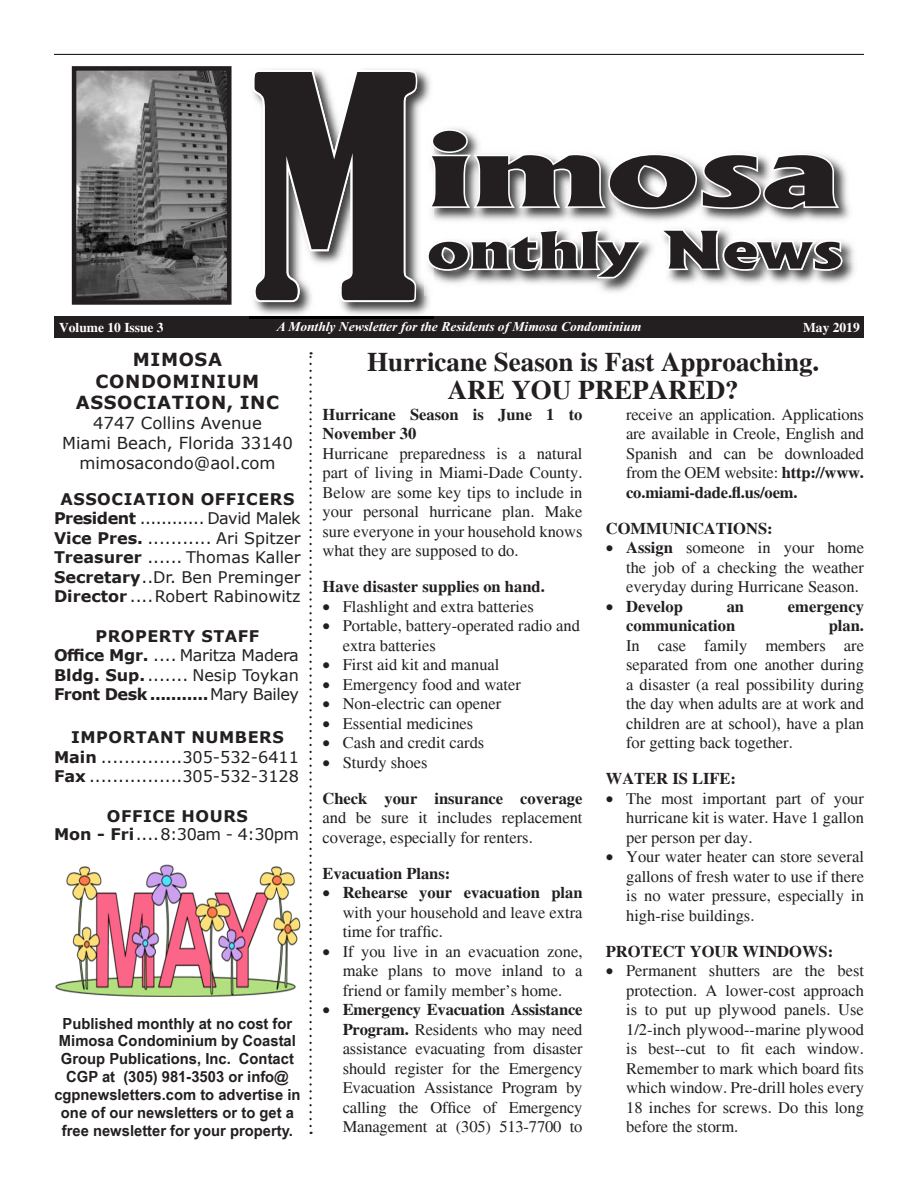
<style>
.page{position:relative;width:918px;height:1188px;background:#fff}
.page>*{position:absolute;margin:0;border:0;box-sizing:border-box;transform-origin:0 0}
.t1{font:condensed 289.5px "Bernard";color:#231f20}
.t2{font:800 94.5px "Albertus";color:#231f20;scale:1.61 1}
.t3{font:800 49.5px "Albertus";color:#231f20;scale:1.4 1}
.t4{font:700 27px "Times";color:#231f20}
.t5{font:700 18px/21.6px "Verdana";letter-spacing:.035em;color:#231f20;text-align:center}
.t6{font:16.5px/19.5px "Times";color:#231f20;text-align:justify}
.t7{font:700 16.5px/19.5px "Times";color:#231f20}
.t8{font:16.5px "Verdana";color:#231f20}
.t9{font:16.05px "Verdana";color:#231f20}
.t10{font:700 16.05px "Verdana";letter-spacing:.035em;color:#231f20}
.t11{font:16.05px "Verdana";letter-spacing:-.03em;color:#231f20}
.t12{font:700 16.05px "Verdana";letter-spacing:-.03em;color:#231f20}
.t13{font:16.05px "Verdana";letter-spacing:-.02em;color:#231f20}
.t14{font:700 15.3px/17.9px "Arial Narrow";color:#231f20;text-align:center;scale:1.18 1}
.t15{font:italic 700 13.5px "Times New Roman";color:#fff}
.t16{font:700 13.5px "Times";color:#fff}
.s1{font-weight:700}
.s2{font-weight:400}
</style>
<div class="page">
<div style="left:54px;top:316px;width:810px;height:22px;background:#231f20"></div>
<img style="left:250px;top:69px;width:183px;height:249px">
<svg style="left:252px;top:70px;width:165px;height:232px"></svg>
<img style="left:424px;top:225px;width:430px;height:70px">
<svg style="left:427px;top:229px;width:415px;height:49px"></svg>
<img style="left:427px;top:125px;width:423px;height:100px">
<svg style="left:426px;top:127px;width:416px;height:85px"></svg>
<svg style="left:72px;top:66px;width:160px;height:239px;background:#6e6d6d"></svg>
<svg style="left:309px;top:352px;width:3px;height:774px"></svg>
<hr style="left:54px;top:54px;width:810px;height:1px;background:#231f20">
<img style="left:55px;top:864px;width:245px;height:133px">
<p class="t1" style="left:249px;top:21px;width:170px">M</p>
<p class="t2" style="left:427px;top:111px;width:257px">imosa</p>
<p class="t3" style="left:427px;top:219px;width:298px">onthly News</p>
<p class="t16" style="left:59px;top:319px;width:106px">Volume 10 Issue 3</p>
<p class="t15" style="left:277px;top:317px;width:366px">A Monthly Newsletter for the Residents of Mimosa Condominium</p>
<p class="t16" style="left:803px;top:319px;width:58px">May 2019</p>
<p class="t5" style="left:133px;top:348px;width:91px">MIMOSA</p>
<p class="t5" style="left:76px;top:370px;width:205px">CONDOMINIUM<br>ASSOCIATION, INC</p>
<p class="t8" style="left:93px;top:412px;width:170px">4747 Collins Avenue</p>
<p class="t8" style="left:62px;top:431px;width:232px">Miami Beach, Florida 33140</p>
<p class="t8" style="left:79px;top:451px;width:198px">mimosacondo@aol.com</p>
<p class="t10" style="left:60px;top:487px;width:236px">ASSOCIATION OFFICERS</p>
<p class="t11" style="left:54px;top:507px;width:248px"><span class="s1">President</span> ............ David Malek</p>
<p class="t9" style="left:54px;top:527px;width:248px"><span class="s1">Vice Pres.</span> ........... Ari Spitzer</p>
<p class="t9" style="left:54px;top:546px;width:248px"><span class="s1">Treasurer</span> ...... Thomas Kaller</p>
<p class="t9" style="left:54px;top:566px;width:248px"><span class="s1">Secretary</span>..Dr. Ben Preminger</p>
<p class="t9" style="left:54px;top:585px;width:248px"><span class="s1">Director</span> ....Robert Rabinowitz</p>
<p class="t10" style="left:95px;top:625px;width:165px">PROPERTY STAFF</p>
<p class="t13" style="left:54px;top:645px;width:246px"><span class="s1">Office Mgr.</span> .... Maritza Madera</p>
<p class="t9" style="left:54px;top:664px;width:246px"><span class="s1">Bldg. Sup.</span>....... Nesip Toykan</p>
<p class="t12" style="left:54px;top:683px;width:246px">Front Desk ...........<span class="s2">Mary Bailey</span></p>
<p class="t10" style="left:71px;top:726px;width:214px">IMPORTANT NUMBERS</p>
<p class="t9" style="left:54px;top:746px;width:246px"><span class="s1">Main</span> ..............305-532-6411</p>
<p class="t9" style="left:54px;top:765px;width:246px"><span class="s1">Fax</span> ................305-532-3128</p>
<p class="t10" style="left:107px;top:805px;width:143px">OFFICE HOURS</p>
<p class="t11" style="left:54px;top:823px;width:247px"><span class="s1">Mon - Fri</span>....8:30am - 4:30pm</p>
<p class="t14" style="left:54px;top:1014px;width:210px">Published monthly at no cost for<br>Mimosa Condominium by Coastal<br>Group Publications, Inc. Contact<br>CGP at (305) 981-3503 or info@ cgpnewsletters.com to advertise in one of our newsletters or to get a free newsletter for your property.</p>
<p class="t4" style="left:367px;top:346px;width:454px">Hurricane Season is Fast Approaching.</p>
<p class="t4" style="left:448px;top:374px;width:292px">ARE YOU PREPARED?</p>
<p class="t7" style="left:322px;top:405px;width:262px">Hurricane Season is June 1 to<br>November 30</p>
<p class="t6" style="left:322px;top:444px;width:262px">Hurricane preparedness is a natural part of living in Miami-Dade County.<br>Below are some key tips to include in your personal hurricane plan. Make sure everyone in your household knows what they are supposed to do.</p>
<p class="t7" style="left:322px;top:577px;width:224px">Have disaster supplies on hand.</p>
<p class="t6" style="left:322px;top:597px;width:213px">• Flashlight and extra batteries</p>
<p class="t6" style="left:343px;top:616px;width:239px;text-indent:-20px">• Portable, battery-operated radio and extra batteries</p>
<p class="t6" style="left:322px;top:655px;width:179px">• First aid kit and manual</p>
<p class="t6" style="left:322px;top:675px;width:200px">• Emergency food and water</p>
<p class="t6" style="left:322px;top:694px;width:180px">• Non-electric can opener</p>
<p class="t6" style="left:322px;top:714px;width:152px">• Essential medicines</p>
<p class="t6" style="left:322px;top:733px;width:163px">• Cash and credit cards</p>
<p class="t6" style="left:322px;top:753px;width:107px">• Sturdy shoes</p>
<p class="t6" style="left:322px;top:789px;width:262px"><span class="s1">Check your insurance coverage </span>and be sure it includes replacement coverage, especially for renters.</p>
<p class="t7" style="left:322px;top:864px;width:129px">Evacuation Plans:</p>
<p class="t6" style="left:343px;top:883px;width:241px;text-indent:-20px">• <span class="s1">Rehearse your evacuation plan </span>with your household and leave extra time for traffic.</p>
<p class="t6" style="left:343px;top:942px;width:241px;text-indent:-20px">• If you live in an evacuation zone, make plans to move inland to a friend or family member’s home.</p>
<p class="t6" style="left:343px;top:1000px;width:241px;text-indent:-20px">• <span class="s1">Emergency Evacuation Assistance Program.</span> Residents who may need assistance evacuating from disaster should register for the Emergency Evacuation Assistance Program by calling the Office of Emergency Management at (305) 513-7700 to</p>
<p class="t6" style="left:626px;top:405px;width:239px">receive an application. Applications are available in Creole, English and Spanish and can be downloaded from the OEM website: <span class="s1">http://www. co.miami-dade.fl.us/oem.</span></p>
<p class="t7" style="left:606px;top:519px;width:168px">COMMUNICATIONS:</p>
<p class="t6" style="left:626px;top:538px;width:239px;text-indent:-20px">• <span class="s1">Assign</span> someone in your home the job of a checking the weather everyday during Hurricane Season.</p>
<p class="t7" style="left:606px;top:597px;width:79px">• Develop</p>
<p class="t7" style="left:727px;top:597px;width:19px">an</p>
<p class="t7" style="left:788px;top:597px;width:78px">emergency</p>
<p class="t7" style="left:626px;top:616px;width:111px">communication</p>
<p class="t6" style="left:626px;top:616px;width:239px;text-indent:203px"><span class="s1">plan.<br></span>In case family members are separated from one another during a disaster (a real possibility during the day when adults are at work and children are at school), have a plan for getting back together.</p>
<p class="t7" style="left:606px;top:769px;width:132px">WATER IS LIFE:</p>
<p class="t6" style="left:626px;top:789px;width:239px;text-indent:-20px">• The most important part of your hurricane kit is water. Have 1 gallon per person per day.</p>
<p class="t6" style="left:626px;top:847px;width:239px;text-indent:-20px">• Your water heater can store several gallons of fresh water to use if there is no water pressure, especially in high-rise buildings.</p>
<p class="t7" style="left:606px;top:942px;width:229px">PROTECT YOUR WINDOWS:</p>
<p class="t6" style="left:626px;top:961px;width:239px;text-indent:-20px">• Permanent shutters are the best protection. A lower-cost approach is to put up plywood panels. Use 1/2-inch plywood--marine plywood is best--cut to fit each window.<br>Remember to mark which board fits which window. Pre-drill holes every 18 inches for screws. Do this long before the storm.</p>
</div>
